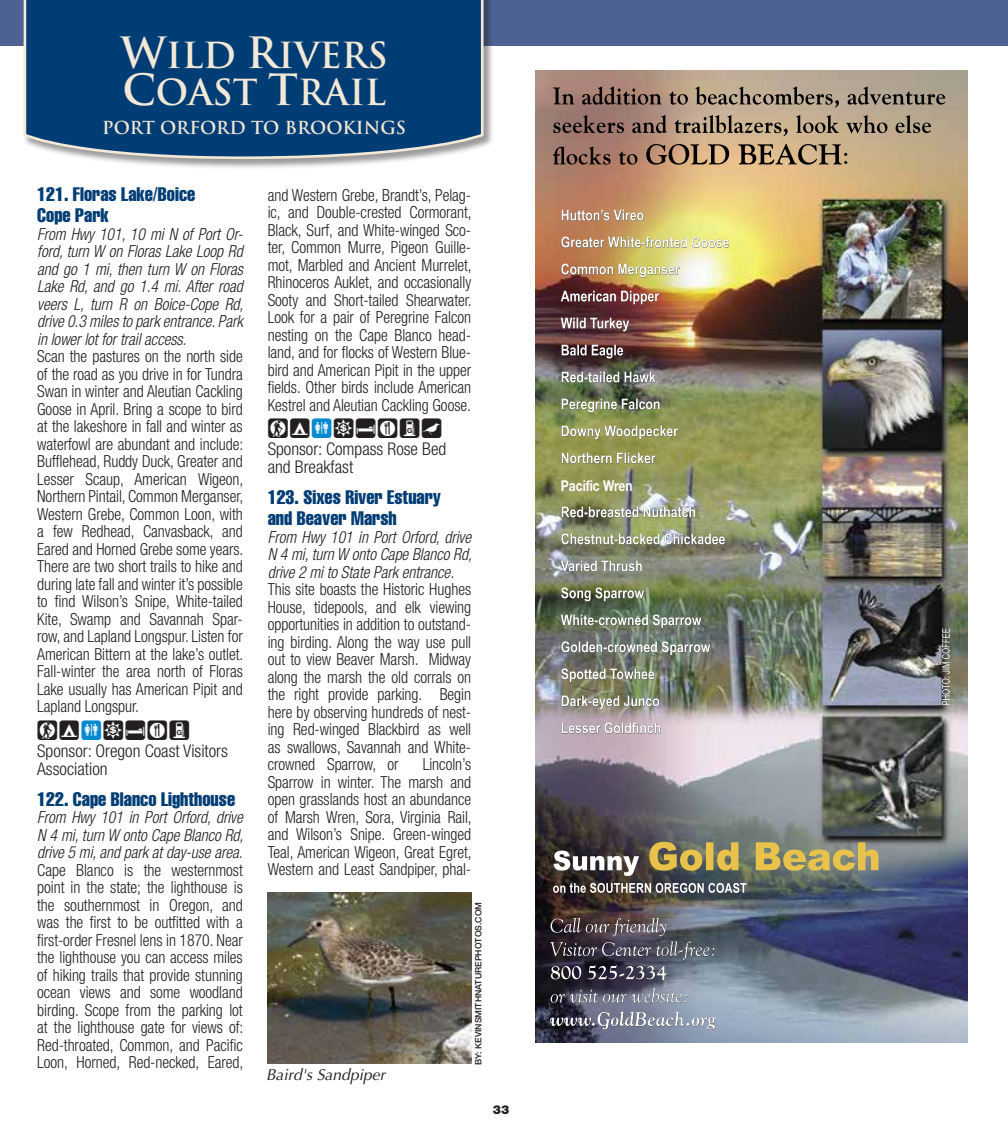
<style>
.page{position:relative;width:1008px;height:1134px;background:#fff}
.page>*{position:absolute;margin:0;border:0;box-sizing:border-box;transform-origin:0 0}
.t1{font:700 35px/36.8px "Trajan";color:#f3e9d7}
.t2{font:24.5px "Birdfont 3";letter-spacing:.06em;color:#231f20}
.t3{font:extra-condensed 19.25px/21px "Helvetica";color:#003d75}
.t4{font:300 condensed 17.5px/17.5px "Helvetica Neue";color:#231f20}
.t5{font:700 17.5px "Trajan";color:#f3e9d7}
.t6{font:300 condensed 16.62px/17.5px "Helvetica Neue";letter-spacing:-.005em;color:#231f20;text-align:justify;scale:.95 1}
.t7{font:italic 300 condensed 16.62px/17.5px "Helvetica Neue";letter-spacing:-.005em;color:#231f20;text-align:justify;scale:.95 1}
.t8{font:italic 15.75px "Optima";color:#231f20}
.t9{font:700 15.05px "Helvetica Neue";color:#fff;scale:.8 1}
.t10{font:900 12.25px "Helvetica Neue";color:#231f20}
.t11{font:500 8.75px "Helvetica Neue";color:#231f20}
.s1{font-size:42px}
.s2{color:#0089cf}
</style>
<div class="page">
<div style="left:0;top:0;width:1008px;height:46px;background:#4d6292"></div>
<img style="left:268px;top:892px;width:203px;height:172px">
<img style="left:536px;top:71px;width:431px;height:971px">
<svg style="left:550px;top:918px;width:165px;height:63px;background:#5a5964"></svg>
<svg style="left:551px;top:988px;width:136px;height:15px;background:#757786"></svg>
<svg style="left:550px;top:1012px;width:166px;height:18px;background:#858a9a"></svg>
<svg style="left:554px;top:851px;width:85px;height:25px"></svg>
<svg style="left:649px;top:842px;width:230px;height:29px;background:#aa9c5d"></svg>
<svg style="left:553px;top:883px;width:194px;height:10px"></svg>
<svg style="left:553px;top:86px;width:392px;height:22px;background:#917e6f"></svg>
<svg style="left:553px;top:115px;width:378px;height:21px;background:#947e6b"></svg>
<svg style="left:553px;top:144px;width:295px;height:21px;background:#93755d"></svg>
<svg style="left:562px;top:210px;width:82px;height:11px"></svg>
<svg style="left:561px;top:237px;width:168px;height:11px"></svg>
<svg style="left:561px;top:264px;width:119px;height:14px"></svg>
<svg style="left:561px;top:291px;width:98px;height:14px"></svg>
<svg style="left:561px;top:318px;width:68px;height:14px"></svg>
<svg style="left:562px;top:345px;width:61px;height:14px"></svg>
<svg style="left:562px;top:372px;width:94px;height:11px"></svg>
<svg style="left:562px;top:399px;width:98px;height:14px"></svg>
<svg style="left:562px;top:426px;width:116px;height:14px"></svg>
<svg style="left:562px;top:453px;width:94px;height:11px"></svg>
<svg style="left:562px;top:507px;width:133px;height:11px"></svg>
<svg style="left:561px;top:533px;width:164px;height:12px"></svg>
<svg style="left:561px;top:561px;width:81px;height:11px"></svg>
<svg style="left:561px;top:587px;width:83px;height:15px"></svg>
<svg style="left:561px;top:614px;width:141px;height:14px;background:#8d9888"></svg>
<svg style="left:561px;top:641px;width:149px;height:14px;background:#949a94"></svg>
<svg style="left:561px;top:668px;width:93px;height:14px"></svg>
<svg style="left:562px;top:696px;width:97px;height:14px"></svg>
<svg style="left:562px;top:722px;width:98px;height:12px"></svg>
<svg style="left:942px;top:628px;width:8px;height:77px"></svg>
<div style="left:23px;top:0;width:471px;height:170px;background:#231f20;opacity:.45"></div>
<div style="left:23px;top:0;width:462px;height:159px;background:#003d75"></div>
<h1 class="t1" style="left:121px;top:37px;width:269px"><span class="s1">W</span>ILD <span class="s1">R</span>IVERS<br><span class="s1">C</span>OAST <span class="s1">T</span>RAIL</h1>
<p class="t5" style="left:102px;top:117px;width:305px">PORT ORFORD TO BROOKINGS</p>
<p class="t3" style="left:37px;top:184px;width:160px">121. Floras Lake/Boice<br>Cope Park</p>
<p class="t7" style="left:37px;top:225px;width:219px">From Hwy 101, 10 mi N of Port Or&shy;ford, turn W on Floras Lake Loop Rd and go 1 mi, then turn W on Floras Lake Rd, and go 1.4 mi. After road veers L, turn R on Boice-Cope Rd, drive 0.3 miles to park entrance. Park in lower lot for trail access.</p>
<p class="t6" style="left:37px;top:348px;width:219px">Scan the pastures on the north side of the road as you drive in for Tundra Swan in winter and Aleutian Cackling Goose in April. Bring a scope to bird at the lakeshore in fall and winter as waterfowl are abundant and include:<br>Bufflehead, Ruddy Duck, Greater and Lesser Scaup, American Wigeon, Northern Pintail, Common Merganser, Western Grebe, Common Loon, with a few Redhead, Canvasback, and Eared and Horned Grebe some years.<br>There are two short trails to hike and during late fall and winter it’s possible to find Wilson’s Snipe, White-tailed Kite, Swamp and Savannah Spar&shy;row, and Lapland Longspur. Listen for American Bittern at the lake’s outlet.<br>Fall-winter the area north of Floras Lake usually has American Pipit and Lapland Longspur.</p>
<h2 class="t2" style="left:37px;top:717px;width:154px">AB<span class="s2">C</span>DEFG</h2>
<p class="t4" style="left:37px;top:742px;width:192px">Sponsor: Oregon Coast Visitors<br>Association</p>
<p class="t3" style="left:37px;top:788px;width:200px">122. Cape Blanco Lighthouse</p>
<p class="t7" style="left:37px;top:808px;width:219px">From Hwy 101 in Port Orford, drive N 4 mi, turn W onto Cape Blanco Rd, drive 5 mi, and park at day-use area.</p>
<p class="t6" style="left:37px;top:861px;width:219px">Cape Blanco is the westernmost point in the state; the lighthouse is the southernmost in Oregon, and was the first to be outfitted with a first-order Fresnel lens in 1870. Near the lighthouse you can access miles of hiking trails that provide stunning ocean views and some woodland birding. Scope from the parking lot at the lighthouse gate for views of:<br>Red-throated, Common, and Pacific Loon, Horned, Red-necked, Eared,</p>
<p class="t6" style="left:268px;top:186px;width:216px">and Western Grebe, Brandt’s, Pelag&shy;ic, and Double-crested Cormorant, Black, Surf, and White-winged Sco&shy;ter, Common Murre, Pigeon Guille&shy;mot, Marbled and Ancient Murrelet, Rhinoceros Auklet, and occasionally Sooty and Short-tailed Shearwater.<br>Look for a pair of Peregrine Falcon nesting on the Cape Blanco head&shy;land, and for flocks of Western Blue&shy;bird and American Pipit in the upper fields. Other birds include American Kestrel and Aleutian Cackling Goose.</p>
<h2 class="t2" style="left:268px;top:415px;width:176px">AB<span class="s2">C</span>DEFGH</h2>
<p class="t4" style="left:268px;top:440px;width:180px">Sponsor: Compass Rose Bed and Breakfast</p>
<p class="t3" style="left:268px;top:486px;width:175px">123. Sixes River Estuary and Beaver Marsh</p>
<p class="t7" style="left:268px;top:528px;width:216px">From Hwy 101 in Port Orford, drive N 4 mi, turn W onto Cape Blanco Rd, drive 2 mi to State Park entrance.</p>
<p class="t6" style="left:268px;top:580px;width:216px">This site boasts the Historic Hughes House, tidepools, and elk viewing opportunities in addition to outstand&shy;ing birding. Along the way use pull out to view Beaver Marsh. Midway along the marsh the old corrals on the right provide parking. Begin here by observing hundreds of nest&shy;ing Red-winged Blackbird as well as swallows, Savannah and White&shy;crowned Sparrow, or</p>
<p class="t6" style="left:268px;top:755px;width:216px;text-indent:155px">Lincoln’s Sparrow in winter. The marsh and open grasslands host an abundance of Marsh Wren, Sora, Virginia Rail, and Wilson’s Snipe. Green-winged Teal, American Wigeon, Great Egret, Western and Least Sandpiper, phal-</p>
<p class="t8" style="left:266px;top:1065px;width:121px">Baird's Sandpiper</p>
<p class="t11" style="left:473px;top:1065px;width:164px;rotate:-90deg">BY: KevinSmithnaturephotos.com</p>
<p class="t10" style="left:493px;top:1102px;width:18px">33</p>
<p class="t9" style="left:561px;top:476px;width:91px">Pacific Wren</p>
</div>
